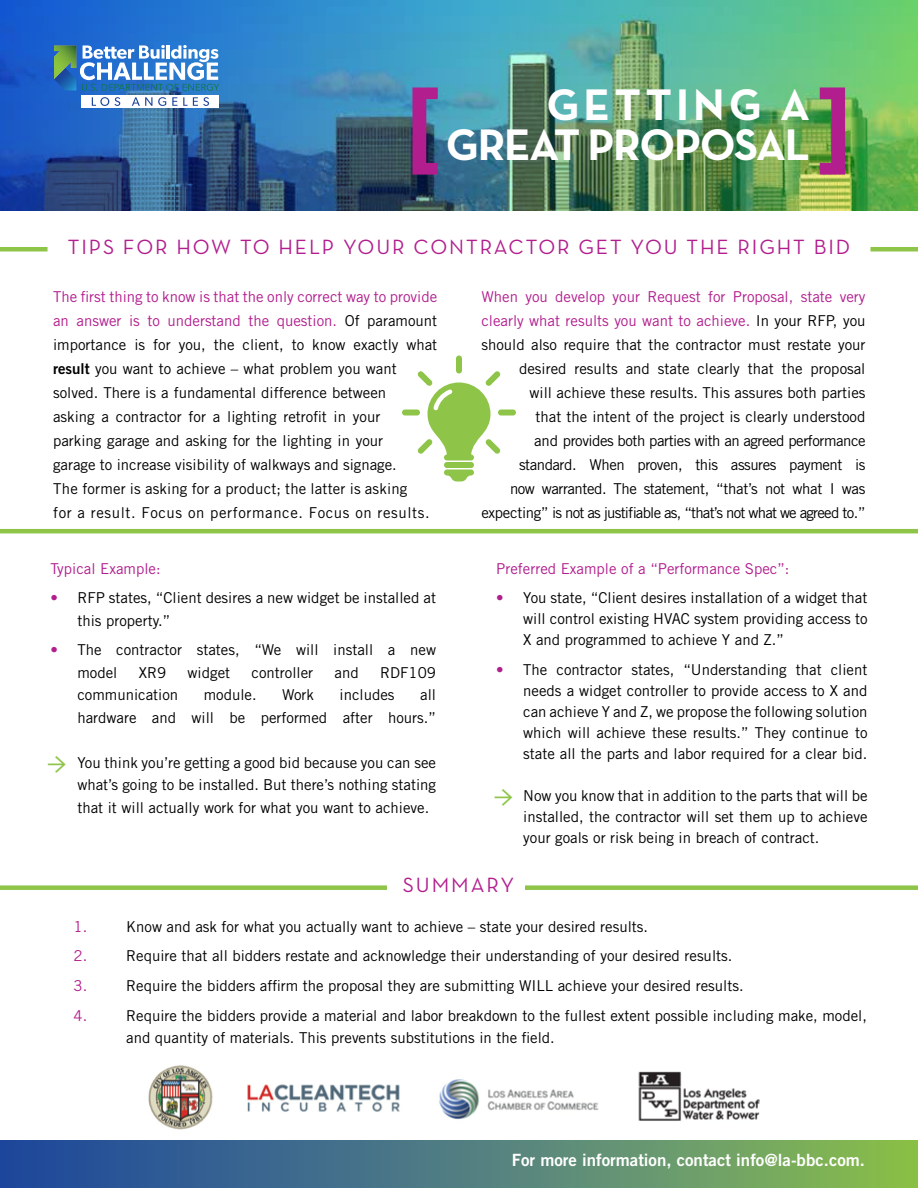
<style>
.page{position:relative;width:918px;height:1188px;background:#fff}
.page>*{position:absolute;margin:0;border:0;box-sizing:border-box;transform-origin:0 0}
.t1{font:700 102.45px "Neutraface Text";color:#b21e8e}
.t2{font:700 45px/40.5px "Neutraface Text";letter-spacing:-.03em;color:#fff;text-align:right}
.t3{font:700 30px "Minion Pro";color:#8ec549}
.t4{font:21px "Neutraface Text";letter-spacing:.09em;color:#b21e8e}
.t5{font:16.8px "Trade Gothic LT Std Bd 2";color:#fff}
.t6{font:15px/24px "Trade Gothic LT Std";color:#000}
.t7{font:15px "Trade Gothic LT Std";color:#b21e8e}
.s1{color:#b21e8e}
.s2{font-family:"Trade Gothic LT Std Bd 2"}
</style>
<div class="page">
<img style="left:148px;top:1065px;width:612px;height:65px">
<img style="left:0;top:0;width:918px;height:210px">
<div style="left:0;top:1140px;width:918px;height:48px;background:linear-gradient(to right,#1b44a5,#89bc53)"></div>
<hr style="left:0;top:247px;width:48px;height:4px;background:#8ec549">
<hr style="left:870px;top:247px;width:48px;height:4px;background:#8ec549">
<svg style="left:402px;top:356px;width:114px;height:125px"></svg>
<svg style="left:54px;top:45px;width:165px;height:46px"></svg>
<div style="left:81px;top:96px;width:138px;height:12px;background:#fff"></div>
<svg style="left:92px;top:97px;width:28px;height:9px"></svg>
<svg style="left:132px;top:97px;width:20px;height:9px"></svg>
<svg style="left:158px;top:97px;width:8px;height:9px"></svg>
<svg style="left:172px;top:97px;width:5px;height:9px"></svg>
<svg style="left:183px;top:97px;width:26px;height:9px"></svg>
<hr style="left:0;top:529px;width:918px;height:4px;background:#8ec549">
<div style="left:0;top:885px;width:387px;height:5px;background:#8ec549"></div>
<div style="left:525px;top:885px;width:393px;height:5px;background:#8ec549"></div>
<h1 class="t1" style="left:406px;top:61px;width:36px">[</h1>
<h1 class="t1" style="left:817px;top:61px;width:36px">]</h1>
<h2 class="t2" style="left:446px;top:84px;width:366px">GETTING A<br>GREAT PROPOSAL</h2>
<h3 class="t4" style="left:68px;top:234px;width:784px">TIPS FOR HOW TO HELP YOUR CONTRACTOR GET YOU THE RIGHT BID</h3>
<p class="t6" style="left:53px;top:284px;width:386px"><span class="s1">The first thing to know is that the only correct way to provide an answer is to understand the question.</span> Of paramount importance is for you, the client, to know exactly what <span class="s2">result</span> you want to achieve – what problem you want solved. There is a fundamental difference between<br>asking a contractor for a lighting retrofit in your<br>parking garage and asking for the lighting in your<br>garage to increase visibility of walkways and signage.<br>The former is asking for a product; the latter is asking<br>for a result. Focus on performance. Focus on results.</p>
<p class="t6" style="left:481px;top:284px;width:386px;text-align:right"><span class="s1">When you develop your Request for Proposal, state very clearly what results you want to achieve.</span> In your RFP, you should also require that the contractor must restate your desired results and state clearly that the proposal<br>will achieve these results. This assures both parties<br>that the intent of the project is clearly understood<br>and provides both parties with an agreed performance standard. When proven, this assures payment is<br>now warranted. The statement, “that’s not what I was expecting” is not as justifiable as, “that’s not what we agreed to.”</p>
<p class="t7" style="left:50px;top:559px;width:112px">Typical Example:</p>
<p class="t6" style="left:77px;top:586px;width:360px;line-height:22.5px;text-indent:-27px"><span class="s1">•</span> RFP states, “Client desires a new widget be installed at this property.”</p>
<p class="t6" style="left:77px;top:638px;width:360px;line-height:22.5px;text-indent:-27px"><span class="s1">•</span> The contractor states, “We will install a new model</p>
<p class="t7" style="left:496px;top:559px;width:295px">Preferred Example of a “Performance Spec”:</p>
<p class="t6" style="left:523px;top:587px;width:346px;line-height:21px;text-align:justify;text-indent:-27px"><span class="s1">•</span> You state, “Client desires installation of a widget that will control existing HVAC system providing access to X and programmed to achieve Y and Z.”</p>
<p class="t6" style="left:523px;top:659px;width:346px;line-height:21px;text-align:justify;text-indent:-27px"><span class="s1">•</span> The contractor states, “Understanding that client needs a widget controller to provide access to X and can achieve Y and Z, we propose the following solution which will achieve these results.” They continue to state all the parts and labor required for a clear bid.</p>
<p class="t6" style="left:523px;top:785px;width:346px;line-height:21px;text-align:justify">Now you know that in addition to the parts that will be installed, the contractor will set them up to achieve your goals or risk being in breach of contract.</p>
<h3 class="t4" style="left:403px;top:872px;width:113px">SUMMARY</h3>
<p class="t6" style="left:139px;top:660px;width:29px">XR9</p>
<p class="t6" style="left:188px;top:660px;width:44px">widget</p>
<p class="t6" style="left:252px;top:660px;width:63px">controller</p>
<p class="t6" style="left:335px;top:660px;width:26px">and</p>
<p class="t6" style="left:380px;top:660px;width:57px">RDF109</p>
<p class="t6" style="left:77px;top:683px;width:102px">communication</p>
<p class="t6" style="left:204px;top:683px;width:54px">module.</p>
<p class="t6" style="left:282px;top:683px;width:33px">Work</p>
<p class="t6" style="left:340px;top:683px;width:57px">includes</p>
<p class="t6" style="left:77px;top:683px;width:360px;line-height:22.5px;text-align:right">all<br>hardware and will be performed after hours.”</p>
<p class="t6" style="left:77px;top:751px;width:360px;line-height:22.5px;text-align:justify">You think you’re getting a good bid because you can see what’s going to be installed. But there’s nothing stating that it will actually work for what you want to achieve.</p>
<h3 class="t3" style="left:47px;top:741px;width:21px">→</h3>
<h3 class="t3" style="left:494px;top:774px;width:21px">→</h3>
<p class="t7" style="left:74px;top:917px;width:15px">1.</p>
<p class="t6" style="left:126px;top:914px;width:523px">Know and ask for what you actually want to achieve – state your desired results.</p>
<p class="t7" style="left:74px;top:947px;width:15px">2.</p>
<p class="t6" style="left:126px;top:944px;width:608px">Require that all bidders restate and acknowledge their understanding of your desired results.</p>
<p class="t7" style="left:74px;top:977px;width:15px">3.</p>
<p class="t6" style="left:126px;top:973px;width:619px">Require the bidders affirm the proposal they are submitting WILL achieve your desired results.</p>
<p class="t7" style="left:74px;top:1006px;width:15px">4.</p>
<p class="t6" style="left:126px;top:1004px;width:742px;line-height:22.5px">Require the bidders provide a material and labor breakdown to the fullest extent possible including make, model, and quantity of materials. This prevents substitutions in the field.</p>
<p class="t5" style="left:512px;top:1150px;width:355px">For more information, contact info@la-bbc.com.</p>
</div>
